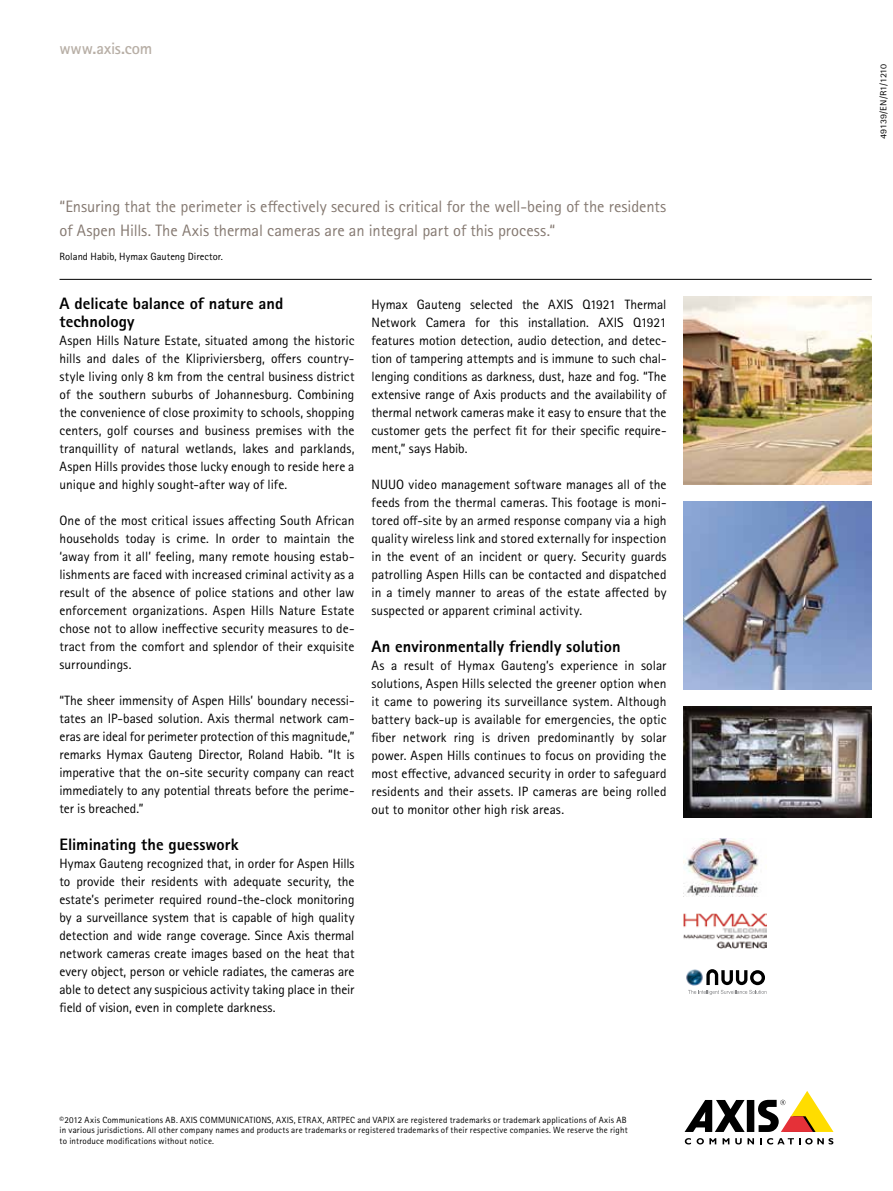
<style>
.page{position:relative;width:893px;height:1191px;background:#fff}
.page>*{position:absolute;margin:0;border:0;box-sizing:border-box;transform-origin:0 0}
.t1{font:16.5px/24px "Rotis Sans Serif Pro";letter-spacing:-.005em;color:#857971}
.t2{font:800 16.5px/18px "Rotis Sans Serif Pro";color:#000}
.t3{font:700 16.5px "Rotis Sans Serif Pro";letter-spacing:-.01em;color:#b8afa6}
.t4{font:13.5px/18px "Rotis Sans Serif Pro";color:#000;text-align:justify}
.t5{font:10.5px "Rotis Sans Serif Pro";letter-spacing:.005em;color:#000}
.t6{font:9px/10.8px "Rotis Sans Serif Pro";letter-spacing:.02em;color:#000}
.t7{font:9px "Rotis Sans Serif Pro";letter-spacing:-.01em;color:#000;scale:1.12 1}
</style>
<div class="page">
<div style="left:747px;top:1100px;width:7px;height:32px;background:#000"></div>
<svg style="left:685px;top:1100px;width:60px;height:32px"></svg>
<svg style="left:758px;top:1091px;width:75px;height:41px"></svg>
<svg style="left:685px;top:1138px;width:6px;height:6px"></svg>
<svg style="left:697px;top:1138px;width:19px;height:6px"></svg>
<svg style="left:723px;top:1138px;width:6px;height:6px"></svg>
<svg style="left:735px;top:1138px;width:19px;height:6px"></svg>
<svg style="left:760px;top:1138px;width:73px;height:6px"></svg>
<img style="left:684px;top:296px;width:188px;height:188px">
<hr style="left:60px;top:279px;width:812px;height:1px;background:#000">
<img style="left:684px;top:838px;width:75px;height:58px">
<img style="left:684px;top:501px;width:188px;height:188px">
<img style="left:684px;top:706px;width:188px;height:111px">
<img style="left:684px;top:913px;width:82px;height:35px">
<img style="left:686px;top:972px;width:2px;height:11px">
<svg style="left:688px;top:969px;width:78px;height:26px"></svg>
<p class="t3" style="left:60px;top:38px;width:94px">www.axis.com</p>
<p class="t1" style="left:60px;top:194px;width:608px">“Ensuring that the perimeter is effectively secured is critical for the well-being of the residents of Aspen Hills. The Axis thermal cameras are an integral part of this process.“</p>
<p class="t5" style="left:60px;top:250px;width:165px">Roland Habib, Hymax Gauteng Director.</p>
<p class="t2" style="left:60px;top:295px;width:225px">A delicate balance of nature and technology</p>
<p class="t4" style="left:60px;top:332px;width:296px">Aspen Hills Nature Estate, situated among the historic hills and dales of the Klipriviersberg, offers country&shy;style living only 8 km from the central business district of the southern suburbs of Johannesburg. Combining the convenience of close proximity to schools, shopping centers, golf courses and business premises with the tranquillity of natural wetlands, lakes and parklands, Aspen Hills provides those lucky enough to reside here a unique and highly sought-after way of life.</p>
<p class="t4" style="left:60px;top:512px;width:297px">One of the most critical issues affecting South African households today is crime. In order to maintain the ‘away from it all’ feeling, many remote housing estab&shy;lishments are faced with increased criminal activity as a result of the absence of police stations and other law enforcement organizations. Aspen Hills Nature Estate chose not to allow ineffective security measures to de&shy;tract from the comfort and splendor of their exquisite surroundings.</p>
<p class="t4" style="left:60px;top:692px;width:296px">“The sheer immensity of Aspen Hills’ boundary necessi&shy;tates an IP-based solution. Axis thermal network cam&shy;eras are ideal for perimeter protection of this magnitude,” remarks Hymax Gauteng Director, Roland Habib. “It is imperative that the on-site security company can react immediately to any potential threats before the perime&shy;ter is breached.”</p>
<p class="t2" style="left:60px;top:835px;width:181px">Eliminating the guesswork</p>
<p class="t4" style="left:60px;top:854px;width:296px">Hymax Gauteng recognized that, in order for Aspen Hills to provide their residents with adequate security, the estate’s perimeter required round-the-clock monitoring by a surveillance system that is capable of high quality detection and wide range coverage. Since Axis thermal network cameras create images based on the heat that every object, person or vehicle radiates, the cameras are able to detect any suspicious activity taking place in their field of vision, even in complete darkness.</p>
<p class="t4" style="left:372px;top:296px;width:297px">Hymax Gauteng selected the AXIS Q1921 Thermal Network Camera for this installation. AXIS Q1921 features motion detection, audio detection, and detec&shy;tion of tampering attempts and is immune to such chal&shy;lenging conditions as darkness, dust, haze and fog. “The extensive range of Axis products and the availability of thermal network cameras make it easy to ensure that the customer gets the perfect fit for their specific require&shy;ment,” says Habib.</p>
<p class="t4" style="left:372px;top:476px;width:297px">NUUO video management software manages all of the feeds from the thermal cameras. This footage is moni&shy;tored off-site by an armed response company via a high quality wireless link and stored externally for inspection in the event of an incident or query. Security guards patrolling Aspen Hills can be contacted and dispatched in a timely manner to areas of the estate affected by suspected or apparent criminal activity.</p>
<p class="t2" style="left:372px;top:637px;width:251px">An environmentally friendly solution</p>
<p class="t4" style="left:372px;top:656px;width:296px">As a result of Hymax Gauteng’s experience in solar solutions, Aspen Hills selected the greener option when it came to powering its surveillance system. Although battery back-up is available for emergencies, the optic fiber network ring is driven predominantly by solar power. Aspen Hills continues to focus on providing the most effective, advanced security in order to safeguard residents and their assets. IP cameras are being rolled out to monitor other high risk areas.</p>
<p class="t6" style="left:60px;top:1114px;width:570px">©2012 Axis Communications AB. AXIS COMMUNICATIONS, AXIS, ETRAX, ARTPEC and VAPIX are registered trademarks or trademark applications of Axis AB in various jurisdictions. All other company names and products are trademarks or registered trademarks of their respective companies. We reserve the right to introduce modifications without notice.</p>
<p class="t7" style="left:878px;top:139px;width:69px;rotate:-90deg">49139/EN/R1/1210</p>
</div>
